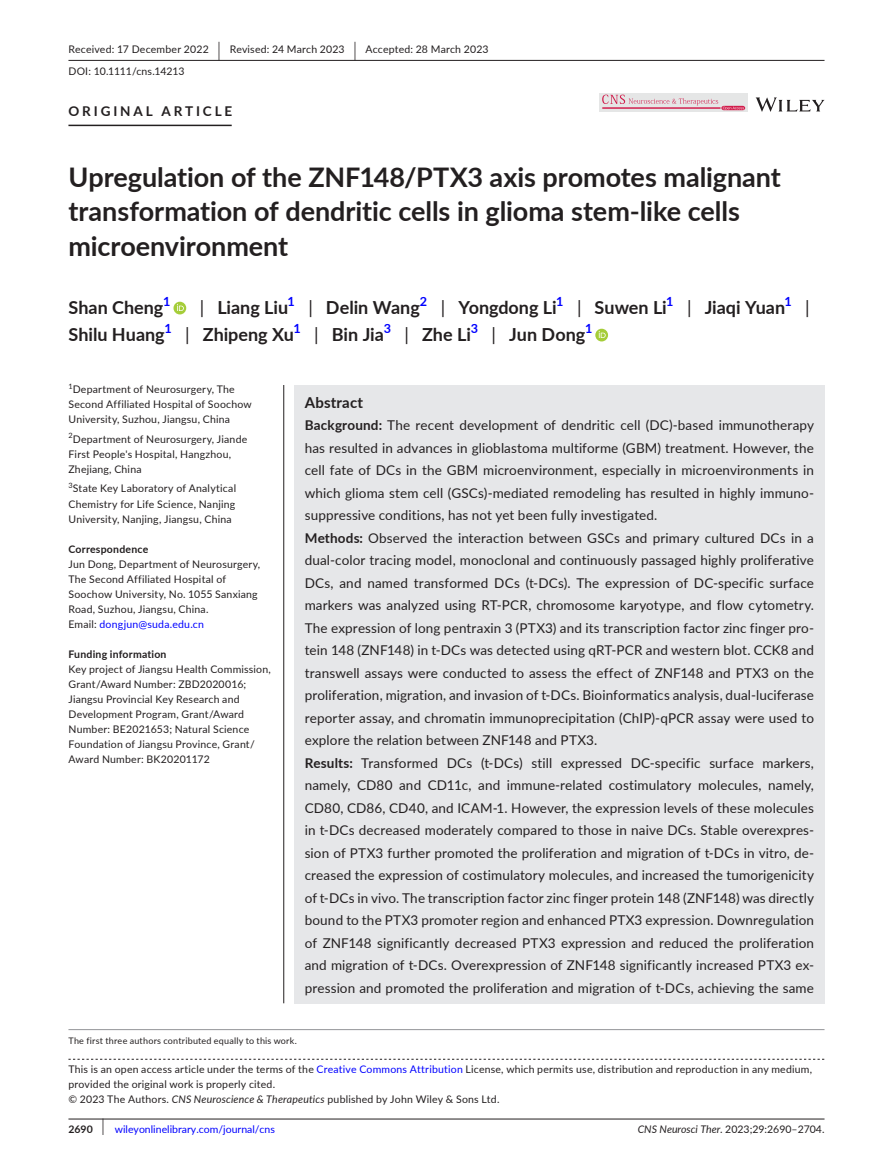
<style>
.page{position:relative;width:893px;height:1174px;background:#fff}
.page>*{position:absolute;margin:0;border:0;box-sizing:border-box;transform-origin:0 0}
.t1{font:700 27px/34.5px "Lato";letter-spacing:-.005em;color:#231f20}
.t2{font:700 18px "Lato";letter-spacing:-.005em;color:#231f20}
.t3{font:18px "Lato";color:#231f20}
.t4{font:700 15px "Lato";letter-spacing:.015em;color:#231f20}
.t5{font:13.5px/22.5px "Lato";letter-spacing:.01em;color:#231f20}
.t6{font:700 13.5px "Lato";letter-spacing:.215em;color:#231f20}
.t7{font:700 12.6px "Lato";color:#00f}
.t8{font:10.5px/15px "Lato";letter-spacing:.02em;color:#231f20}
.t9{font:10.5px "Lato";color:#00f}
.t10{font:10.5px "Lato";color:#231f20}
.t11{font:700 10.5px "Lato";letter-spacing:.02em;color:#231f20}
.t12{font:9px "Lato";letter-spacing:.025em;color:#231f20}
.t13{font:7.35px "Lato";color:#231f20}
.s1{font-size:19.65px}
.s2{font-weight:400}
.s3{color:#00f}
.s4{font-weight:700}
.s5{font-style:italic}
.s6{font-weight:700;color:#231f20}
.s7{font-size:17.4px;color:#231f20}
</style>
<div class="page">
<hr style="left:68px;top:1118px;width:756px;height:1px;background:#231f20">
<svg style="left:756px;top:97px;width:68px;height:15px"></svg>
<div style="left:599px;top:93px;width:149px;height:19px;background:#e5e6e6"></div>
<hr style="left:721px;top:106px;width:24px;height:4px;background:#d11c4b;border-radius:2px">
<svg style="left:602px;top:95px;width:142px;height:15px"></svg>
<hr style="left:68px;top:60px;width:756px;height:1px;background:#231f20">
<hr style="left:68px;top:125px;width:164px;height:1px;background:#231f20">
<div style="left:173px;top:302px;width:13px;height:12px;background:#a5cd39;border-radius:50%"></div>
<svg style="left:177px;top:304px;width:7px;height:7px"></svg>
<svg style="left:595px;top:329px;width:13px;height:12px"></svg>
<svg style="left:599px;top:331px;width:7px;height:7px"></svg>
<svg style="left:68px;top:1058px;width:756px;height:1px"></svg>
<hr style="left:68px;top:1029px;width:756px;height:1px;background:#939598">
<div style="left:294px;top:385px;width:530px;height:618px;background:#e6e7e9"></div>
<hr style="left:283px;top:385px;width:1px;height:618px;background:#231f20">
<p class="t8" style="left:68px;top:38px;width:422px;line-height:21.8px">Received: 17 December 2022 <span class="s1">|</span> Revised: 24 March 2023 <span class="s1">|</span> Accepted: 28 March 2023<br>DOI: 10.1111/cns.14213</p>
<p class="t6" style="left:68px;top:101px;width:165px">ORIGINAL ARTICLE</p>
<h1 class="t1" style="left:68px;top:159px;width:714px">Upregulation of the ZNF148/PTX3 axis promotes malignant transformation of dendritic cells in glioma stem-like cells microenvironment</h1>
<h2 class="t2" style="left:68px;top:295px;width:96px">Shan Cheng</h2>
<p class="t7" style="left:163px;top:292px;width:9px">1</p>
<h2 class="t2" style="left:200px;top:295px;width:90px"><span class="s2">|</span> Liang Liu</h2>
<p class="t7" style="left:288px;top:292px;width:9px">1</p>
<h2 class="t2" style="left:308px;top:295px;width:113px"><span class="s2">|</span> Delin Wang</h2>
<p class="t7" style="left:420px;top:292px;width:9px">2</p>
<h2 class="t2" style="left:441px;top:295px;width:118px"><span class="s2">|</span> Yongdong Li</h2>
<p class="t7" style="left:556px;top:292px;width:9px">1</p>
<h2 class="t2" style="left:577px;top:295px;width:91px"><span class="s2">|</span> Suwen Li</h2>
<p class="t7" style="left:666px;top:292px;width:9px">1</p>
<h2 class="t2" style="left:687px;top:295px;width:100px"><span class="s2">|</span> Jiaqi Yuan</h2>
<p class="t7" style="left:784px;top:292px;width:9px">1</p>
<h2 class="t3" style="left:805px;top:295px;width:6px">|</h2>
<h2 class="t2" style="left:68px;top:322px;width:98px">Shilu Huang</h2>
<p class="t7" style="left:164px;top:319px;width:9px">1</p>
<h2 class="t2" style="left:185px;top:322px;width:110px"><span class="s2">|</span> Zhipeng Xu</h2>
<p class="t7" style="left:293px;top:319px;width:9px">1</p>
<h2 class="t2" style="left:314px;top:322px;width:71px"><span class="s2">|</span> Bin Jia</h2>
<p class="t7" style="left:384px;top:319px;width:9px">3</p>
<h2 class="t2" style="left:405px;top:322px;width:68px"><span class="s2">|</span> Zhe Li</h2>
<p class="t7" style="left:471px;top:319px;width:9px">3</p>
<h2 class="t2" style="left:492px;top:322px;width:95px"><span class="s2">|</span> Jun Dong</h2>
<p class="t7" style="left:585px;top:319px;width:9px">1</p>
<p class="t13" style="left:68px;top:381px;width:6px">1</p>
<p class="t8" style="left:68px;top:382px;width:185px;text-indent:4px">Department of Neurosurgery, The<br>Second Affiliated Hospital of Soochow<br>University, Suzhou, Jiangsu, China</p>
<p class="t8" style="left:68px;top:431px;width:180px"><sup>2</sup>Department of Neurosurgery, Jiande<br>First People's Hospital, Hangzhou,<br>Zhejiang, China</p>
<p class="t8" style="left:68px;top:481px;width:169px;text-align:justify"><sup>3</sup>State Key Laboratory of Analytical Chemistry for Life Science, Nanjing University, Nanjing, Jiangsu, China</p>
<p class="t11" style="left:68px;top:541px;width:81px">Correspondence</p>
<p class="t8" style="left:68px;top:556px;width:193px">Jun Dong, Department of Neurosurgery, The Second Affiliated Hospital of Soochow University, No. 1055 Sanxiang Road, Suzhou, Jiangsu, China.<br>Email: <span class="s3">dongjun@suda.edu.cn</span></p>
<p class="t11" style="left:68px;top:646px;width:100px">Funding information</p>
<p class="t8" style="left:68px;top:661px;width:204px">Key project of Jiangsu Health Commission, Grant/Award Number: ZBD2020016; Jiangsu Provincial Key Research and Development Program, Grant/Award Number: BE2021653; Natural Science Foundation of Jiangsu Province, Grant/ Award Number: BK20201172</p>
<p class="t4" style="left:305px;top:391px;width:60px">Abstract</p>
<p class="t5" style="left:305px;top:413px;width:511px"><span class="s4">Background:</span> The recent development of dendritic cell (DC)-based immunotherapy has resulted in advances in glioblastoma multiforme (GBM) treatment. However, the cell fate of DCs in the GBM microenvironment, especially in microenvironments in which glioma stem cell (GSCs)-mediated remodeling has resulted in highly immuno&shy;suppressive conditions, has not yet been fully investigated.<br><span class="s4">Methods:</span> Observed the interaction between GSCs and primary cultured DCs in a dual-color tracing model, monoclonal and continuously passaged highly proliferative DCs, and named transformed DCs (t-DCs). The expression of DC-specific surface markers was analyzed using RT-PCR, chromosome karyotype, and flow cytometry.<br>The expression of long pentraxin 3 (PTX3) and its transcription factor zinc finger pro&shy;tein 148 (ZNF148) in t-DCs was detected using qRT-PCR and western blot. CCK8 and transwell assays were conducted to assess the effect of ZNF148 and PTX3 on the proliferation, migration, and invasion of t-DCs. Bioinformatics analysis, dual-luciferase reporter assay, and chromatin immunoprecipitation (ChIP)-qPCR assay were used to explore the relation between ZNF148 and PTX3.<br><span class="s4">Results:</span> Transformed DCs (t-DCs) still expressed DC-specific surface markers, namely, CD80 and CD11c, and immune-related costimulatory molecules, namely, CD80, CD86, CD40, and ICAM-1. However, the expression levels of these molecules in t-DCs decreased moderately compared to those in naive DCs. Stable overexpres&shy;sion of PTX3 further promoted the proliferation and migration of t-DCs in vitro, de&shy;creased the expression of costimulatory molecules, and increased the tumorigenicity of t-DCs in vivo. The transcription factor zinc finger protein 148 (ZNF148) was directly bound to the PTX3 promoter region and enhanced PTX3 expression. Downregulation of ZNF148 significantly decreased PTX3 expression and reduced the proliferation and migration of t-DCs. Overexpression of ZNF148 significantly increased PTX3 ex&shy;pression and promoted the proliferation and migration of t-DCs, achieving the same</p>
<p class="t12" style="left:68px;top:1033px;width:230px">The first three authors contributed equally to this work.</p>
<p class="t8" style="left:68px;top:1061px;width:745px">This is an open access article under the terms of the <span class="s3">Creative Commons Attribution</span> License, which permits use, distribution and reproduction in any medium, provided the original work is properly cited.<br>© 2023 The Authors. <span class="s5">CNS Neuroscience &amp; Therapeutics</span> published by John Wiley &amp; Sons Ltd.</p>
<p class="t9" style="left:68px;top:1121px;width:208px"><span class="s6">2690</span> <span class="s7">|</span> wileyonlinelibrary.com/journal/cns</p>
<p class="t10" style="left:638px;top:1121px;width:188px"><span class="s5">CNS Neurosci Ther.</span> 2023;29:2690–2704.</p>
</div>
